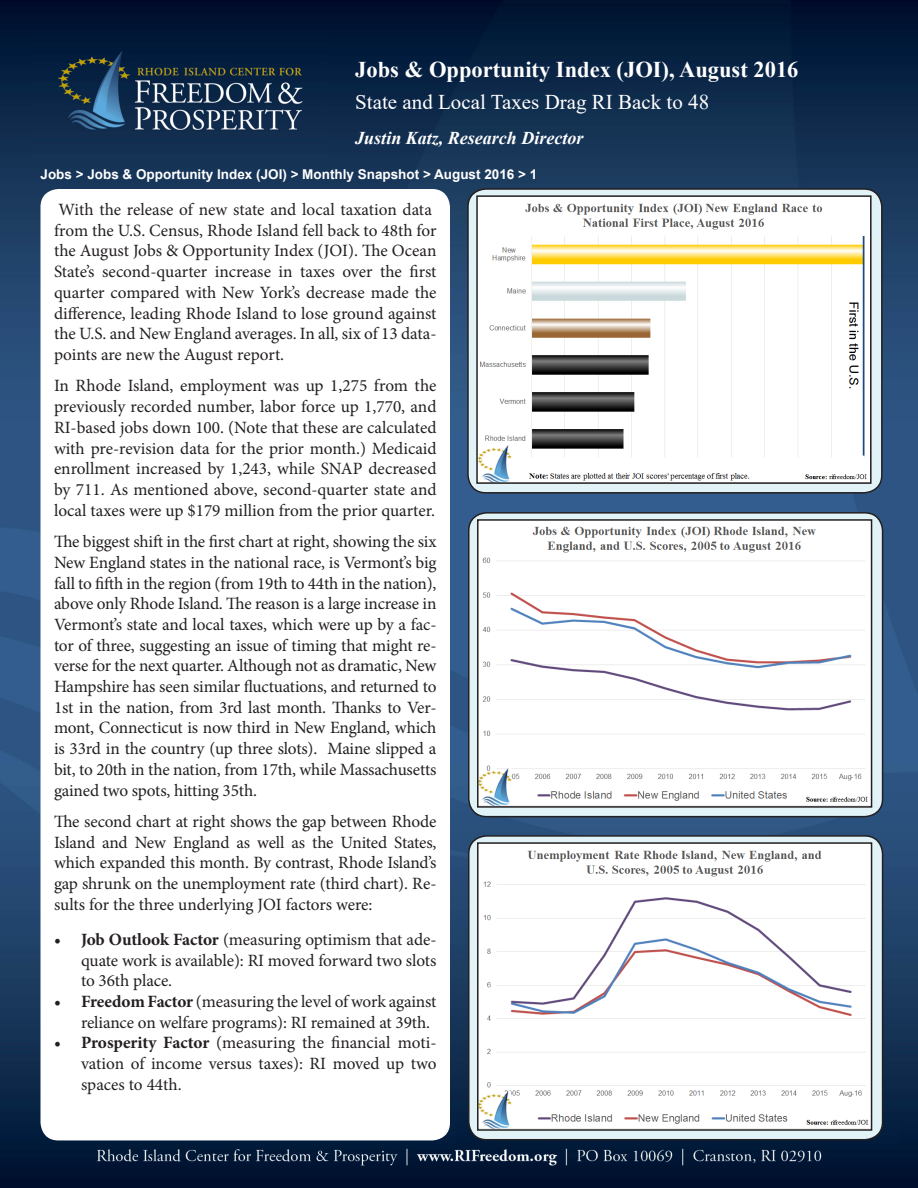
<style>
.page{position:relative;width:918px;height:1188px;background:#fff}
.page>*{position:absolute;margin:0;border:0;box-sizing:border-box;transform-origin:0 0}
.t1{font:700 22.5px "Times New Roman";color:#fff}
.t2{font:21px "Times New Roman";color:#fff}
.t3{font:italic 700 18px "Times New Roman";color:#fff}
.t4{font:17.25px/20.7px "Minion Pro";letter-spacing:-.005em;color:#231f20;text-align:justify}
.t5{font:700 13.5px "Arial";color:#fff}
.s1{font-weight:700}
</style>
<div class="page">
<img style="left:0;top:0;width:918px;height:1086px">
<img style="left:0;top:1086px;width:918px;height:102px">
<div style="left:40px;top:189px;width:410px;height:951px;background:#fff;border-radius:18px"></div>
<div style="left:468px;top:189px;width:414px;height:304px;background:#e2f3f8;border-radius:18px"></div>
<div style="left:467px;top:188px;width:416px;height:306px;border:2px solid #231f20;border-radius:18px"></div>
<img style="left:479px;top:198px;width:390px;height:283px">
<div style="left:476px;top:195px;width:396px;height:289px;border:2px solid #231f20"></div>
<img style="left:32px;top:33px;width:295px;height:126px">
<div style="left:469px;top:513px;width:414px;height:304px;background:#e2f3f8;border-radius:18px"></div>
<div style="left:468px;top:512px;width:415px;height:305px;border:2px solid #231f20;border-radius:18px"></div>
<img style="left:480px;top:522px;width:389px;height:283px">
<div style="left:477px;top:519px;width:395px;height:289px;border:2px solid #231f20"></div>
<div style="left:469px;top:836px;width:414px;height:304px;background:#e2f3f8;border-radius:18px"></div>
<div style="left:468px;top:835px;width:415px;height:305px;border:2px solid #231f20;border-radius:18px"></div>
<img style="left:480px;top:845px;width:389px;height:283px">
<div style="left:477px;top:842px;width:395px;height:289px;border:2px solid #231f20"></div>
<p class="t1" style="left:355px;top:53px;width:445px">Jobs &amp; Opportunity Index (JOI), August 2016</p>
<p class="t2" style="left:355px;top:87px;width:355px">State and Local Taxes Drag RI Back to 48</p>
<p class="t3" style="left:355px;top:126px;width:230px">Justin Katz, Research Director</p>
<p class="t5" style="left:40px;top:165px;width:498px">Jobs &gt; Jobs &amp; Opportunity Index (JOI) &gt; Monthly Snapshot &gt; August 2016 &gt; 1</p>
<p class="t4" style="left:54px;top:199px;width:384px;text-align:left">With the release of new state and local taxation data from the U.S. Census, Rhode Island fell back to 48th for the August Jobs &amp; Opportunity Index (JOI). The Ocean State’s second-quarter increase in taxes over the first quarter compared with New York’s decrease made the difference, leading Rhode Island to lose ground against the U.S. and New England averages. In all, six of 13 data&shy;points are new the August report.</p>
<p class="t4" style="left:54px;top:376px;width:384px">In Rhode Island, employment was up 1,275 from the previously recorded number, labor force up 1,770, and RI-based jobs down 100. (Note that these are calculated with pre-revision data for the prior month.) Medicaid enrollment increased by 1,243, while SNAP decreased by 711. As mentioned above, second-quarter state and local taxes were up $179 million from the prior quarter.</p>
<p class="t4" style="left:54px;top:531px;width:384px">The biggest shift in the first chart at right, showing the six New England states in the national race, is Vermont’s big fall to fifth in the region (from 19th to 44th in the nation), above only Rhode Island. The reason is a large increase in Vermont’s state and local taxes, which were up by a fac&shy;tor of three, suggesting an issue of timing that might re&shy;verse for the next quarter. Although not as dramatic, New Hampshire has seen similar fluctuations, and returned to 1st in the nation, from 3rd last month. Thanks to Ver&shy;mont, Connecticut is now third in New England, which is 33rd in the country (up three slots). Maine slipped a bit, to 20th in the nation, from 17th, while Massachusetts gained two spots, hitting 35th.</p>
<p class="t4" style="left:54px;top:811px;width:384px">The second chart at right shows the gap between Rhode Island and New England as well as the United States, which expanded this month. By contrast, Rhode Island’s gap shrunk on the unemployment rate (third chart). Re&shy;sults for the three underlying JOI factors were:</p>
<p class="t4" style="left:81px;top:929px;width:357px;text-indent:-27px"><span class="s1">• Job Outlook Factor</span> (measuring optimism that ade&shy;quate work is available): RI moved forward two slots to 36th place.</p>
<p class="t4" style="left:81px;top:991px;width:357px;text-indent:-27px"><span class="s1">• Freedom Factor</span> (measuring the level of work against reliance on welfare programs): RI remained at 39th.</p>
<p class="t4" style="left:81px;top:1033px;width:357px;text-indent:-27px"><span class="s1">• Prosperity Factor</span> (measuring the financial moti&shy;vation of income versus taxes): RI moved up two spaces to 44th.</p>
</div>
